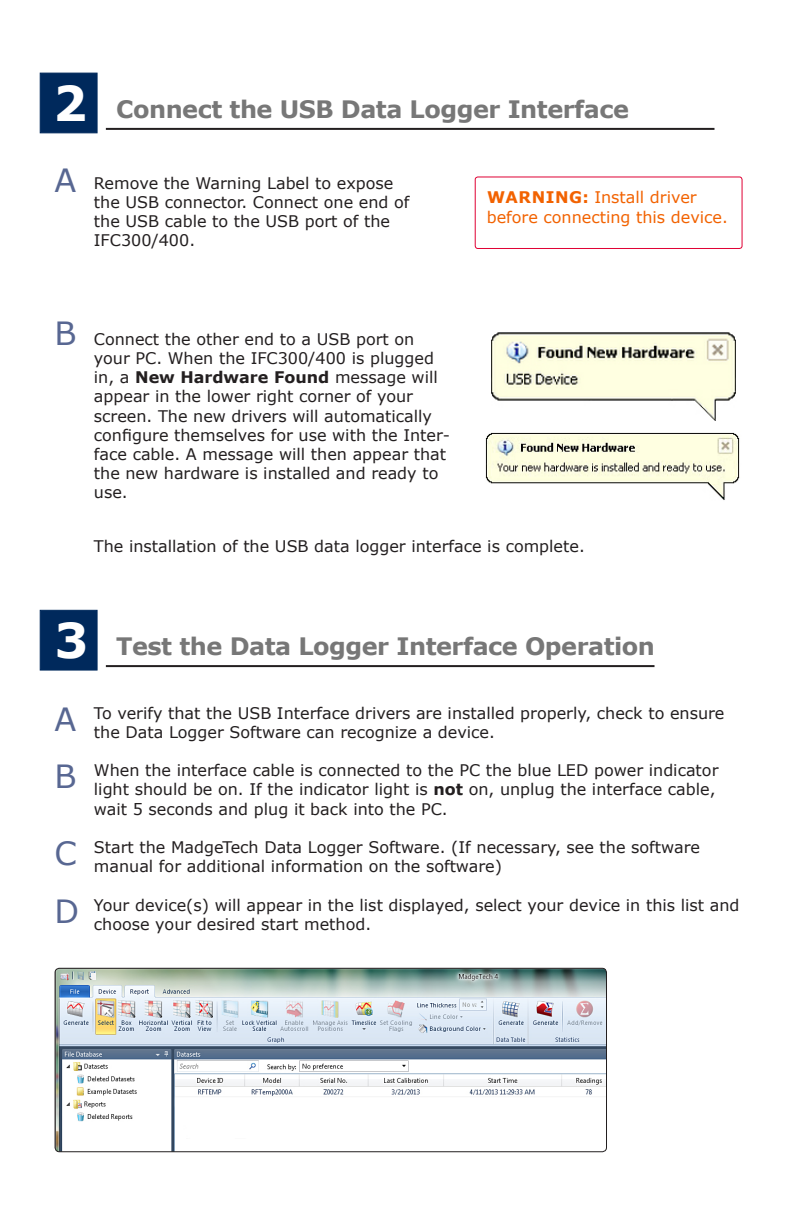
<style>
.page{position:relative;width:792px;height:1224px;background:#fff}
.page>*{position:absolute;margin:0;border:0;box-sizing:border-box;transform-origin:0 0}
.t1{font:700 48px "Verdana";color:#fff}
.t2{font:32px "Verdana";color:#586792}
.t3{font:700 24px "Verdana";letter-spacing:-.02em;color:#777}
.t4{font:16px/19.2px "Verdana";color:#231f20}
.t5{font:16px/19.2px "Verdana";color:#f26200}
.s1{font-weight:700}
</style>
<div class="page">
<div style="left:40px;top:73px;width:57px;height:60px;background:#00295c;border:1px solid #00295c"></div>
<hr style="left:106px;top:128px;width:609px;height:2px;background:#231f20">
<img style="left:485px;top:432px;width:255px;height:68px">
<img style="left:55px;top:968px;width:552px;height:184px">
<div style="left:55px;top:968px;width:552px;height:184px;border:1px solid #231f20;border-radius:4px"></div>
<div style="left:40px;top:610px;width:57px;height:60px;background:#00295c;border:1px solid #00295c"></div>
<hr style="left:106px;top:665px;width:549px;height:2px;background:#231f20">
<img style="left:491px;top:332px;width:245px;height:89px">
<div style="left:475px;top:176px;width:268px;height:73px;border:1px solid #e00034;border-radius:3px"></div>
<p class="t1" style="left:53px;top:70px;width:36px">2</p>
<p class="t3" style="left:116px;top:93px;width:514px">Connect the USB Data Logger Interface</p>
<p class="t2" style="left:55px;top:158px;width:23px">A</p>
<p class="t4" style="left:94px;top:173px;width:317px">Remove the Warning Label to expose the USB connector. Connect one end of the USB cable to the USB port of the<br>IFC300/400.</p>
<p class="t5" style="left:487px;top:188px;width:243px"><span class="s1">WARNING:</span> Install driver before connecting this device.</p>
<p class="t2" style="left:55px;top:311px;width:23px">B</p>
<p class="t4" style="left:94px;top:329px;width:358px">Connect the other end to a USB port on your PC. When the IFC300/400 is plugged in, a <span class="s1">New Hardware Found</span> message will appear in the lower right corner of your screen. The new drivers will automatically configure themselves for use with the Inter&shy;face cable. A message will then appear that the new hardware is installed and ready to use.</p>
<p class="t4" style="left:94px;top:537px;width:492px">The installation of the USB data logger interface is complete.</p>
<p class="t1" style="left:54px;top:607px;width:36px">3</p>
<p class="t3" style="left:116px;top:630px;width:540px">Test the Data Logger Interface Operation</p>
<p class="t2" style="left:55px;top:697px;width:23px">A</p>
<p class="t2" style="left:55px;top:755px;width:23px">B</p>
<p class="t2" style="left:55px;top:831px;width:24px">C</p>
<p class="t2" style="left:55px;top:890px;width:26px">D</p>
<p class="t4" style="left:94px;top:703px;width:632px">To verify that the USB Interface drivers are installed properly, check to ensure the Data Logger Software can recognize a device.</p>
<p class="t4" style="left:94px;top:761px;width:626px">When the interface cable is connected to the PC the blue LED power indicator light should be on. If the indicator light is <span class="s1">not</span> on, unplug the interface cable, wait 5 seconds and plug it back into the PC.</p>
<p class="t4" style="left:94px;top:837px;width:608px">Start the MadgeTech Data Logger Software. (If necessary, see the software manual for additional information on the software)</p>
<p class="t4" style="left:94px;top:895px;width:647px">Your device(s) will appear in the list displayed, select your device in this list and choose your desired start method.</p>
</div>
